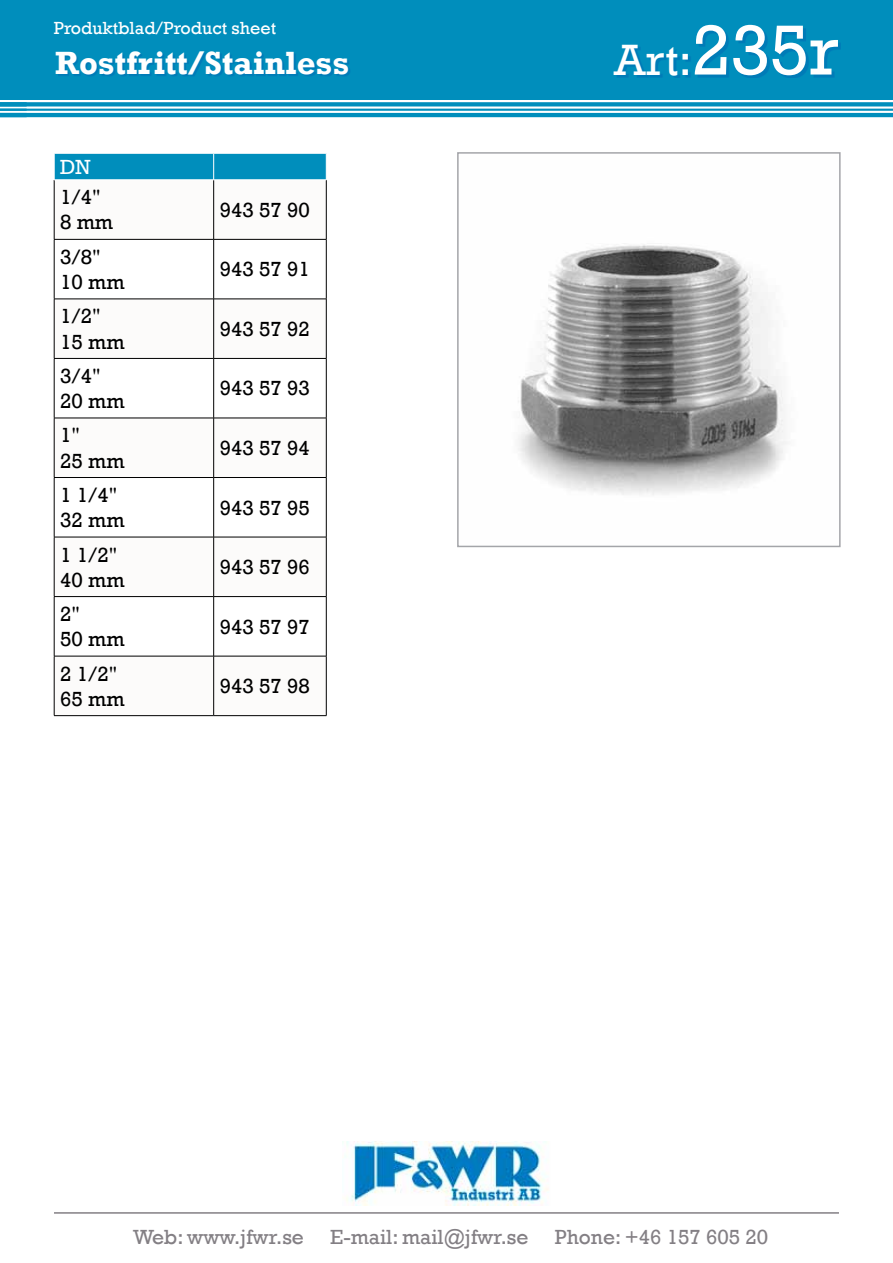
<style>
.page{position:relative;width:893px;height:1263px;background:#fff}
.page>*{position:absolute;margin:0;border:0;box-sizing:border-box;transform-origin:0 0}
.t1{font:45px "Rockwell";color:#fff}
.t2{font:700 33px "Rockwell";color:#fff}
.t3{font:21px/25.2px "Rockwell";color:#000}
.t4{font:21px "Rockwell";color:#837f84}
.t5{font:21px "Rockwell";color:#fff}
.t6{font:18px "Rockwell";color:#fff}
.s1{font-size:72px}
</style>
<div class="page">
<img style="left:345px;top:1142px;width:204px;height:63px">
<hr style="left:54px;top:1212px;width:785px;height:2px;background:#837f84">
<div style="left:0;top:0;width:893px;height:99px;background:#008ebc"></div>
<svg style="left:27px;top:102px;width:866px;height:4px;fill:#008ebc"></svg>
<hr style="left:0;top:109px;width:893px;height:2px;background:#008ebc">
<hr style="left:0;top:113px;width:893px;height:4px;background:#008ebc">
<hr style="left:0;top:102px;width:27px;height:4px;background:#008ebc">
<div style="left:617px;top:28px;width:224px;height:50px;background:#0075b6;opacity:.75"></div>
<svg style="left:55px;top:240px;width:271px;height:416px"></svg>
<hr style="left:54px;top:180px;width:1px;height:59px;background:#000">
<hr style="left:213px;top:180px;width:1px;height:59px;background:#000">
<hr style="left:326px;top:180px;width:1px;height:59px;background:#000">
<hr style="left:54px;top:239px;width:160px;height:1px;background:#000">
<hr style="left:54px;top:240px;width:1px;height:59px;background:#000">
<hr style="left:214px;top:239px;width:112px;height:1px;background:#000">
<hr style="left:213px;top:240px;width:1px;height:59px;background:#000">
<hr style="left:326px;top:240px;width:1px;height:59px;background:#000">
<hr style="left:54px;top:299px;width:160px;height:1px;background:#000">
<hr style="left:54px;top:299px;width:1px;height:59px;background:#000">
<hr style="left:214px;top:299px;width:112px;height:1px;background:#000">
<hr style="left:213px;top:299px;width:1px;height:59px;background:#000">
<hr style="left:326px;top:299px;width:1px;height:59px;background:#000">
<hr style="left:54px;top:358px;width:160px;height:1px;background:#000">
<hr style="left:54px;top:359px;width:1px;height:59px;background:#000">
<hr style="left:214px;top:358px;width:112px;height:1px;background:#000">
<hr style="left:213px;top:359px;width:1px;height:59px;background:#000">
<hr style="left:326px;top:359px;width:1px;height:59px;background:#000">
<hr style="left:54px;top:418px;width:160px;height:1px;background:#000">
<hr style="left:54px;top:418px;width:1px;height:59px;background:#000">
<hr style="left:214px;top:418px;width:112px;height:1px;background:#000">
<hr style="left:213px;top:418px;width:1px;height:59px;background:#000">
<hr style="left:326px;top:418px;width:1px;height:59px;background:#000">
<hr style="left:54px;top:477px;width:160px;height:1px;background:#000">
<hr style="left:54px;top:478px;width:1px;height:59px;background:#000">
<hr style="left:214px;top:477px;width:112px;height:1px;background:#000">
<hr style="left:213px;top:478px;width:1px;height:59px;background:#000">
<hr style="left:326px;top:478px;width:1px;height:59px;background:#000">
<hr style="left:54px;top:537px;width:160px;height:1px;background:#000">
<hr style="left:54px;top:537px;width:1px;height:59px;background:#000">
<hr style="left:214px;top:537px;width:112px;height:1px;background:#000">
<hr style="left:213px;top:537px;width:1px;height:59px;background:#000">
<hr style="left:326px;top:537px;width:1px;height:59px;background:#000">
<hr style="left:54px;top:596px;width:160px;height:1px;background:#000">
<hr style="left:54px;top:597px;width:1px;height:59px;background:#000">
<hr style="left:214px;top:596px;width:112px;height:1px;background:#000">
<hr style="left:213px;top:597px;width:1px;height:59px;background:#000">
<hr style="left:326px;top:597px;width:1px;height:59px;background:#000">
<hr style="left:54px;top:656px;width:160px;height:1px;background:#000">
<hr style="left:54px;top:656px;width:1px;height:59px;background:#000">
<hr style="left:214px;top:656px;width:112px;height:1px;background:#000">
<hr style="left:213px;top:656px;width:1px;height:59px;background:#000">
<hr style="left:326px;top:656px;width:1px;height:59px;background:#000">
<hr style="left:54px;top:715px;width:160px;height:1px;background:#000">
<hr style="left:214px;top:715px;width:112px;height:1px;background:#000">
<svg style="left:54px;top:153px;width:273px;height:27px"></svg>
<hr style="left:54px;top:180px;width:160px;height:1px;background:#fff">
<img style="left:518px;top:245px;width:269px;height:250px">
<div style="left:457px;top:152px;width:384px;height:395px;border:2px solid #a4a5a9"></div>
<div style="left:58px;top:54px;width:292px;height:23px;background:#0085b9"></div>
<p class="t6" style="left:54px;top:18px;width:224px">Produktblad/Product sheet</p>
<h1 class="t1" style="left:614px;top:33px;width:226px">Art:<span class="s1">235r</span></h1>
<h2 class="t2" style="left:55px;top:43px;width:296px">Rostfritt/Stainless</h2>
<p class="t5" style="left:60px;top:155px;width:32px">DN</p>
<p class="t3" style="left:60px;top:185px;width:54px">1/4"<br>8 mm</p>
<p class="t3" style="left:60px;top:244px;width:66px">3/8"<br>10 mm</p>
<p class="t3" style="left:60px;top:304px;width:66px">1/2"<br>15 mm</p>
<p class="t3" style="left:60px;top:364px;width:66px">3/4"<br>20 mm</p>
<p class="t3" style="left:60px;top:423px;width:66px">1"<br>25 mm</p>
<p class="t3" style="left:60px;top:483px;width:66px">1 1/4"<br>32 mm</p>
<p class="t3" style="left:60px;top:542px;width:66px">1 1/2"<br>40 mm</p>
<p class="t3" style="left:60px;top:602px;width:66px">2"<br>50 mm</p>
<p class="t3" style="left:60px;top:661px;width:66px">2 1/2"<br>65 mm</p>
<p class="t3" style="left:220px;top:198px;width:92px">943 57 90</p>
<p class="t3" style="left:220px;top:257px;width:92px">943 57 91</p>
<p class="t3" style="left:220px;top:317px;width:92px">943 57 92</p>
<p class="t3" style="left:220px;top:376px;width:92px">943 57 93</p>
<p class="t3" style="left:220px;top:436px;width:92px">943 57 94</p>
<p class="t3" style="left:220px;top:495px;width:92px">943 57 95</p>
<p class="t3" style="left:220px;top:555px;width:92px">943 57 96</p>
<p class="t3" style="left:220px;top:614px;width:92px">943 57 97</p>
<p class="t3" style="left:220px;top:674px;width:92px">943 57 98</p>
<p class="t4" style="left:133px;top:1225px;width:172px">Web: www.jfwr.se</p>
<p class="t4" style="left:330px;top:1225px;width:200px">E-mail: mail@jfwr.se</p>
<p class="t4" style="left:555px;top:1225px;width:215px">Phone: +46 157 605 20</p>
</div>
